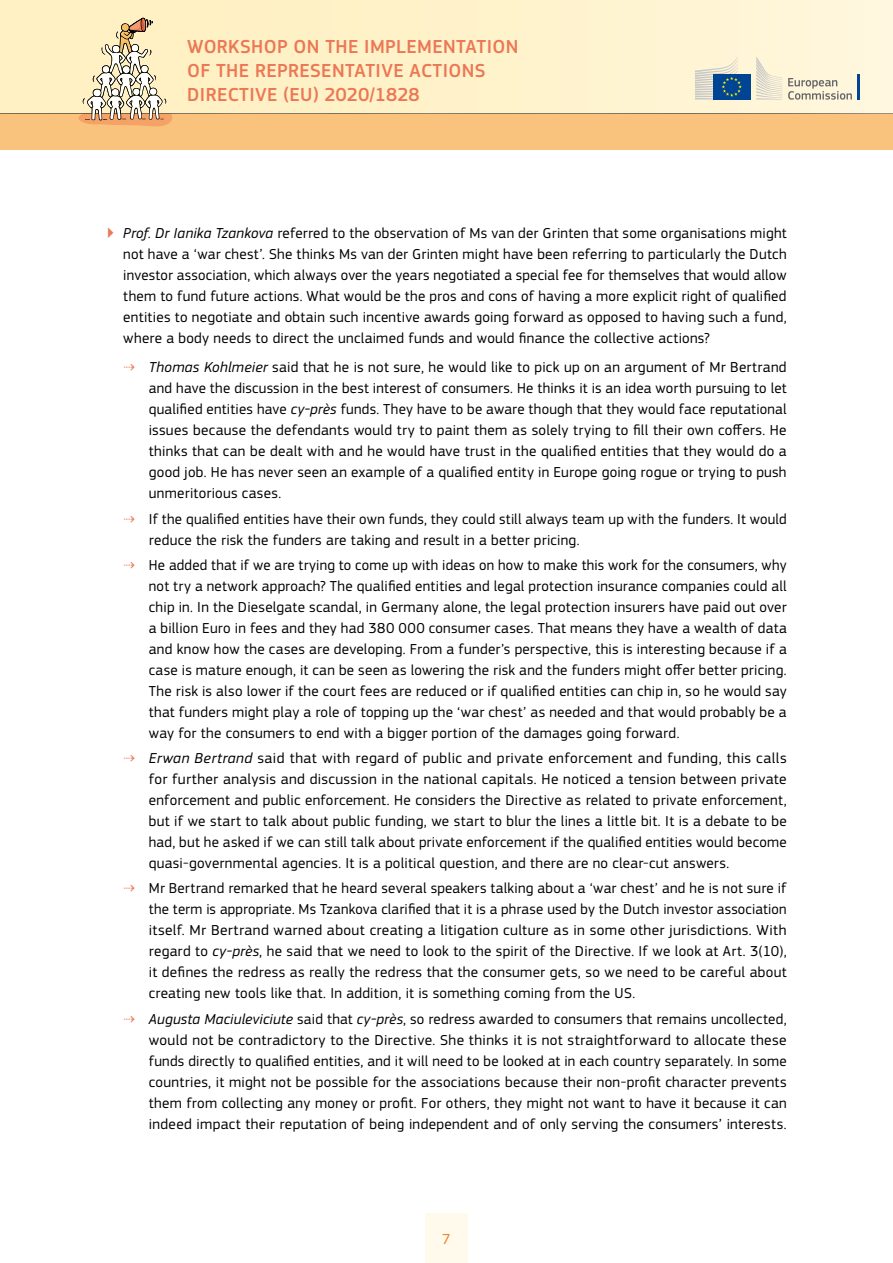
<style>
.page{position:relative;width:893px;height:1263px;background:#fff}
.page>*{position:absolute;margin:0;border:0;box-sizing:border-box;transform-origin:0 0}
.t1{font:500 19.65px/24px "EC Square Sans Pro";letter-spacing:.02em;color:#ec7754}
.t2{font:15px/21px "EC Square Sans Pro";letter-spacing:.02em;color:#000;text-align:justify}
.t3{font:15px "EC Square Sans Pro";color:#ee8027}
.s1{color:#ec7754}
.s2{font-style:italic}
</style>
<div class="page">
<div style="left:425px;top:1213px;width:43px;height:50px;background:#fffaec"></div>
<div style="left:0;top:0;width:893px;height:150px;background:linear-gradient(to right,#fff0be,#fff6db)"></div>
<svg style="left:0;top:17px;width:893px;height:133px;background:#f7e0b3"></svg>
<h1 class="t1" style="left:187px;top:35px;width:333px">WORKSHOP ON THE IMPLEMENTATION<br>OF THE REPRESENTATIVE ACTIONS<br>DIRECTIVE (EU) 2020/1828</h1>
<p class="t2" style="left:123px;top:222px;width:665px;text-indent:-17px"><span class="s1">▶</span> <span class="s2">Prof. Dr Ianika Tzankova</span> referred to the observation of Ms van der Grinten that some organisations might not have a ‘war chest’. She thinks Ms van der Grinten might have been referring to particularly the Dutch investor association, which always over the years negotiated a special fee for themselves that would allow them to fund future actions. What would be the pros and cons of having a more explicit right of qualified entities to negotiate and obtain such incentive awards going forward as opposed to having such a fund, where a body needs to direct the unclaimed funds and would finance the collective actions?</p>
<p class="t2" style="left:149px;top:357px;width:639px;text-indent:-26px"><span class="s1">⇢</span> <span class="s2">Thomas Kohlmeier</span> said that he is not sure, he would like to pick up on an argument of Mr Bertrand and have the discussion in the best interest of consumers. He thinks it is an idea worth pursuing to let qualified entities have <span class="s2">cy-près</span> funds. They have to be aware though that they would face reputational issues because the defendants would try to paint them as solely trying to fill their own coffers. He thinks that can be dealt with and he would have trust in the qualified entities that they would do a good job. He has never seen an example of a qualified entity in Europe going rogue or trying to push unmeritorious cases.</p>
<p class="t2" style="left:149px;top:508px;width:639px;text-indent:-26px"><span class="s1">⇢</span> If the qualified entities have their own funds, they could still always team up with the funders. It would reduce the risk the funders are taking and result in a better pricing.</p>
<p class="t2" style="left:149px;top:554px;width:639px;text-indent:-26px"><span class="s1">⇢</span> He added that if we are trying to come up with ideas on how to make this work for the consumers, why not try a network approach? The qualified entities and legal protection insurance companies could all chip in. In the Dieselgate scandal, in Germany alone, the legal protection insurers have paid out over a billion Euro in fees and they had 380 000 consumer cases. That means they have a wealth of data and know how the cases are developing. From a funder’s perspective, this is interesting because if a case is mature enough, it can be seen as lowering the risk and the funders might offer better pricing.<br>The risk is also lower if the court fees are reduced or if qualified entities can chip in, so he would say that funders might play a role of topping up the ‘war chest’ as needed and that would probably be a way for the consumers to end with a bigger portion of the damages going forward.</p>
<p class="t2" style="left:149px;top:748px;width:639px;text-indent:-26px"><span class="s1">⇢</span> <span class="s2">Erwan Bertrand</span> said that with regard of public and private enforcement and funding, this calls for further analysis and discussion in the national capitals. He noticed a tension between private enforcement and public enforcement. He considers the Directive as related to private enforcement, but if we start to talk about public funding, we start to blur the lines a little bit. It is a debate to be had, but he asked if we can still talk about private enforcement if the qualified entities would become quasi-governmental agencies. It is a political question, and there are no clear-cut answers.</p>
<p class="t2" style="left:149px;top:878px;width:639px;text-indent:-26px"><span class="s1">⇢</span> Mr Bertrand remarked that he heard several speakers talking about a ‘war chest’ and he is not sure if the term is appropriate. Ms Tzankova clarified that it is a phrase used by the Dutch investor association itself. Mr Bertrand warned about creating a litigation culture as in some other jurisdictions. With regard to <span class="s2">cy-près</span>, he said that we need to look to the spirit of the Directive. If we look at Art. 3(10), it defines the redress as really the redress that the consumer gets, so we need to be careful about creating new tools like that. In addition, it is something coming from the US.</p>
<p class="t2" style="left:149px;top:1008px;width:639px;text-indent:-26px"><span class="s1">⇢</span> <span class="s2">Augusta Maciuleviciute</span> said that <span class="s2">cy-près</span>, so redress awarded to consumers that remains uncollected, would not be contradictory to the Directive. She thinks it is not straightforward to allocate these funds directly to qualified entities, and it will need to be looked at in each country separately. In some countries, it might not be possible for the associations because their non-profit character prevents them from collecting any money or profit. For others, they might not want to have it because it can indeed impact their reputation of being independent and of only serving the consumers’ interests.</p>
<p class="t3" style="left:442px;top:1230px;width:10px">7</p>
</div>
